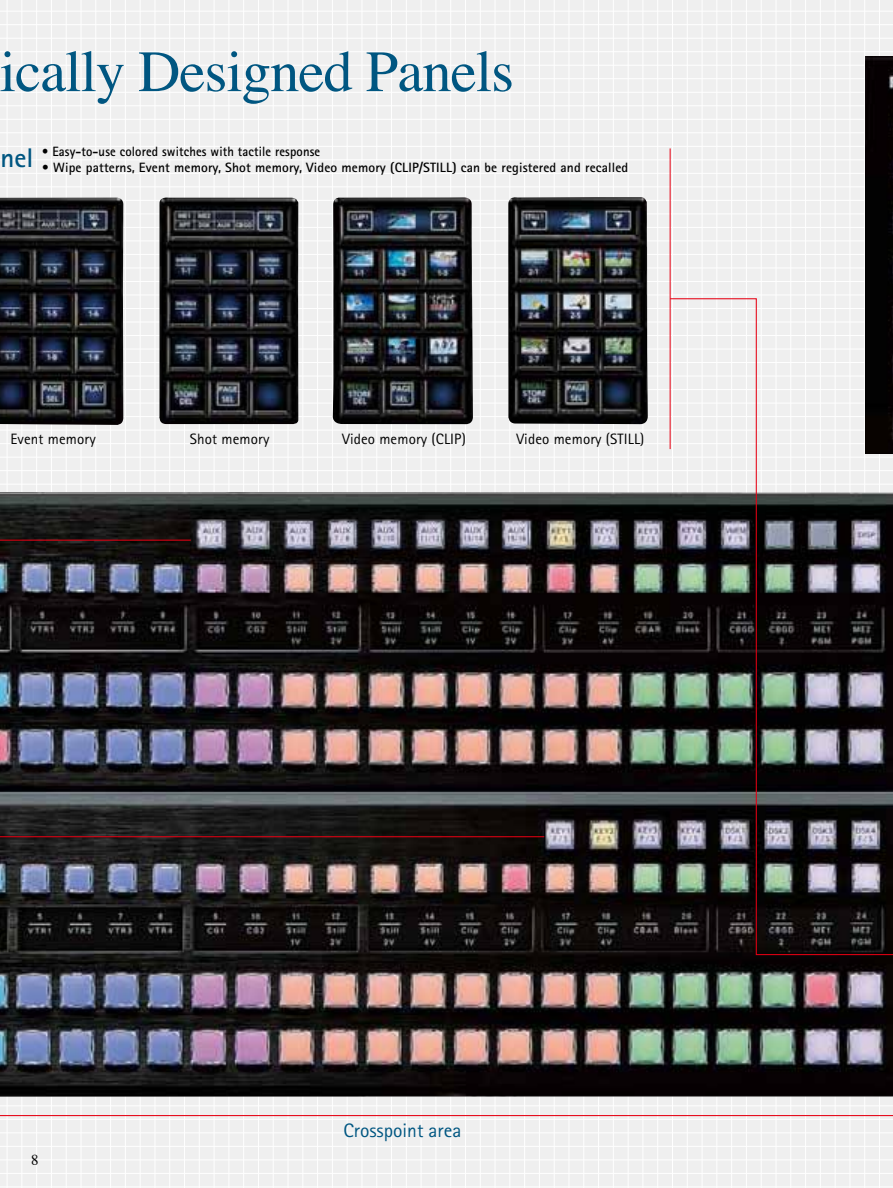
<style>
.page{position:relative;width:893px;height:1188px;background:#efefef}
.page>*{position:absolute;margin:0;border:0;box-sizing:border-box;transform-origin:0 0}
.t1{font:58.5px "Times";letter-spacing:-.015em;color:#005681}
.t2{font:19.5px "Rotis Sans Serif Std";color:#005681}
.t3{font:15px "Rotis Sans Serif Std";letter-spacing:.01em;color:#000}
.t4{font:15px "Times";color:#000}
.t5{font:700 13.5px "Rotis Sans Serif Std";letter-spacing:.01em;color:#000}
.t6{font:700 13.5px "Rotis Sans Serif Std";letter-spacing:.01em;color:#000;scale:.94 1}
.s1{font-size:27px;color:#005681}
</style>
<div class="page">
<hr style="left:7px;top:0;width:1px;height:1188px;background:#fff">
<hr style="left:22px;top:0;width:1px;height:1188px;background:#fff">
<hr style="left:36px;top:0;width:1px;height:1188px;background:#fff">
<hr style="left:51px;top:0;width:1px;height:1188px;background:#fff">
<hr style="left:66px;top:0;width:1px;height:1188px;background:#fff">
<hr style="left:81px;top:0;width:1px;height:1188px;background:#fff">
<hr style="left:96px;top:0;width:1px;height:1188px;background:#fff">
<hr style="left:110px;top:0;width:1px;height:1188px;background:#fff">
<hr style="left:125px;top:0;width:1px;height:1188px;background:#fff">
<hr style="left:140px;top:0;width:1px;height:1188px;background:#fff">
<hr style="left:155px;top:0;width:1px;height:1188px;background:#fff">
<hr style="left:169px;top:0;width:1px;height:1188px;background:#fff">
<hr style="left:184px;top:0;width:1px;height:1188px;background:#fff">
<hr style="left:199px;top:0;width:1px;height:1188px;background:#fff">
<hr style="left:214px;top:0;width:1px;height:1188px;background:#fff">
<hr style="left:229px;top:0;width:1px;height:1188px;background:#fff">
<hr style="left:243px;top:0;width:1px;height:1188px;background:#fff">
<hr style="left:258px;top:0;width:1px;height:1188px;background:#fff">
<hr style="left:273px;top:0;width:1px;height:1188px;background:#fff">
<hr style="left:288px;top:0;width:1px;height:1188px;background:#fff">
<hr style="left:303px;top:0;width:1px;height:1188px;background:#fff">
<hr style="left:317px;top:0;width:1px;height:1188px;background:#fff">
<hr style="left:332px;top:0;width:1px;height:1188px;background:#fff">
<hr style="left:347px;top:0;width:1px;height:1188px;background:#fff">
<hr style="left:362px;top:0;width:1px;height:1188px;background:#fff">
<hr style="left:376px;top:0;width:1px;height:1188px;background:#fff">
<hr style="left:391px;top:0;width:1px;height:1188px;background:#fff">
<hr style="left:406px;top:0;width:1px;height:1188px;background:#fff">
<hr style="left:421px;top:0;width:1px;height:1188px;background:#fff">
<hr style="left:436px;top:0;width:1px;height:1188px;background:#fff">
<hr style="left:450px;top:0;width:1px;height:1188px;background:#fff">
<hr style="left:465px;top:0;width:1px;height:1188px;background:#fff">
<hr style="left:480px;top:0;width:1px;height:1188px;background:#fff">
<hr style="left:495px;top:0;width:1px;height:1188px;background:#fff">
<hr style="left:510px;top:0;width:1px;height:1188px;background:#fff">
<hr style="left:524px;top:0;width:1px;height:1188px;background:#fff">
<hr style="left:539px;top:0;width:1px;height:1188px;background:#fff">
<hr style="left:554px;top:0;width:1px;height:1188px;background:#fff">
<hr style="left:569px;top:0;width:1px;height:1188px;background:#fff">
<hr style="left:583px;top:0;width:1px;height:1188px;background:#fff">
<hr style="left:598px;top:0;width:1px;height:1188px;background:#fff">
<hr style="left:613px;top:0;width:1px;height:1188px;background:#fff">
<hr style="left:628px;top:0;width:1px;height:1188px;background:#fff">
<hr style="left:643px;top:0;width:1px;height:1188px;background:#fff">
<hr style="left:657px;top:0;width:1px;height:1188px;background:#fff">
<hr style="left:672px;top:0;width:1px;height:1188px;background:#fff">
<hr style="left:687px;top:0;width:1px;height:1188px;background:#fff">
<hr style="left:702px;top:0;width:1px;height:1188px;background:#fff">
<hr style="left:717px;top:0;width:1px;height:1188px;background:#fff">
<hr style="left:731px;top:0;width:1px;height:1188px;background:#fff">
<hr style="left:746px;top:0;width:1px;height:1188px;background:#fff">
<hr style="left:761px;top:0;width:1px;height:1188px;background:#fff">
<hr style="left:776px;top:0;width:1px;height:1188px;background:#fff">
<hr style="left:790px;top:0;width:1px;height:1188px;background:#fff">
<hr style="left:805px;top:0;width:1px;height:1188px;background:#fff">
<hr style="left:820px;top:0;width:1px;height:1188px;background:#fff">
<hr style="left:835px;top:0;width:1px;height:1188px;background:#fff">
<hr style="left:850px;top:0;width:1px;height:1188px;background:#fff">
<hr style="left:864px;top:0;width:1px;height:1188px;background:#fff">
<hr style="left:879px;top:0;width:1px;height:1188px;background:#fff">
<hr style="left:0;top:11px;width:893px;height:1px;background:#fff">
<hr style="left:0;top:24px;width:893px;height:1px;background:#fff">
<hr style="left:0;top:38px;width:893px;height:1px;background:#fff">
<hr style="left:0;top:51px;width:893px;height:1px;background:#fff">
<hr style="left:0;top:65px;width:893px;height:1px;background:#fff">
<hr style="left:0;top:78px;width:893px;height:1px;background:#fff">
<hr style="left:0;top:92px;width:893px;height:1px;background:#fff">
<hr style="left:0;top:106px;width:893px;height:1px;background:#fff">
<hr style="left:0;top:119px;width:893px;height:1px;background:#fff">
<hr style="left:0;top:133px;width:893px;height:1px;background:#fff">
<hr style="left:0;top:146px;width:893px;height:1px;background:#fff">
<hr style="left:0;top:160px;width:893px;height:1px;background:#fff">
<hr style="left:0;top:173px;width:893px;height:1px;background:#fff">
<hr style="left:0;top:187px;width:893px;height:1px;background:#fff">
<hr style="left:0;top:200px;width:893px;height:1px;background:#fff">
<hr style="left:0;top:214px;width:893px;height:1px;background:#fff">
<hr style="left:0;top:227px;width:893px;height:1px;background:#fff">
<hr style="left:0;top:241px;width:893px;height:1px;background:#fff">
<hr style="left:0;top:254px;width:893px;height:1px;background:#fff">
<hr style="left:0;top:268px;width:893px;height:1px;background:#fff">
<hr style="left:0;top:281px;width:893px;height:1px;background:#fff">
<hr style="left:0;top:295px;width:893px;height:1px;background:#fff">
<hr style="left:0;top:308px;width:893px;height:1px;background:#fff">
<hr style="left:0;top:322px;width:893px;height:1px;background:#fff">
<hr style="left:0;top:335px;width:893px;height:1px;background:#fff">
<hr style="left:0;top:349px;width:893px;height:1px;background:#fff">
<hr style="left:0;top:362px;width:893px;height:1px;background:#fff">
<hr style="left:0;top:376px;width:893px;height:1px;background:#fff">
<hr style="left:0;top:389px;width:893px;height:1px;background:#fff">
<hr style="left:0;top:403px;width:893px;height:1px;background:#fff">
<hr style="left:0;top:416px;width:893px;height:1px;background:#fff">
<hr style="left:0;top:430px;width:893px;height:1px;background:#fff">
<hr style="left:0;top:443px;width:893px;height:1px;background:#fff">
<hr style="left:0;top:457px;width:893px;height:1px;background:#fff">
<hr style="left:0;top:470px;width:893px;height:1px;background:#fff">
<hr style="left:0;top:484px;width:893px;height:1px;background:#fff">
<hr style="left:0;top:1119px;width:893px;height:1px;background:#fff">
<hr style="left:0;top:1133px;width:893px;height:1px;background:#fff">
<hr style="left:0;top:1146px;width:893px;height:1px;background:#fff">
<hr style="left:0;top:1160px;width:893px;height:1px;background:#fff">
<hr style="left:0;top:1173px;width:893px;height:1px;background:#fff">
<hr style="left:0;top:1187px;width:893px;height:1px;background:#fff">
<img style="left:0;top:492px;width:893px;height:605px">
<svg style="left:0;top:1100px;width:893px;height:16px"></svg>
<svg style="left:0;top:474px;width:192px;height:67px"></svg>
<img style="left:0;top:836px;width:545px;height:210px">
<svg style="left:669px;top:298px;width:224px;height:658px"></svg>
<hr style="left:670px;top:148px;width:1px;height:301px;background:#e60012">
<div style="left:865px;top:56px;width:28px;height:398px;background:#020202"></div>
<img style="left:159px;top:198px;width:139px;height:226px">
<img style="left:508px;top:195px;width:140px;height:230px">
<img style="left:0;top:198px;width:124px;height:227px">
<img style="left:333px;top:197px;width:140px;height:228px">
<h1 class="t1" style="left:0;top:17px;width:516px">ically Designed Panels</h1>
<p class="t6" style="left:1px;top:143px;width:342px"><span class="s1">nel</span> • Easy-to-use colored switches with tactile response</p>
<p class="t5" style="left:42px;top:158px;width:588px">• Wipe patterns, Event memory, Shot memory, Video memory (CLIP/STILL) can be registered and recalled</p>
<p class="t3" style="left:11px;top:430px;width:87px">Event memory</p>
<p class="t3" style="left:190px;top:430px;width:81px">Shot memory</p>
<p class="t3" style="left:342px;top:430px;width:125px">Video memory (CLIP)</p>
<p class="t3" style="left:516px;top:430px;width:130px">Video memory (STILL)</p>
<p class="t4" style="left:31px;top:1146px;width:9px">8</p>
<h2 class="t2" style="left:343px;top:1118px;width:120px">Crosspoint area</h2>
</div>
